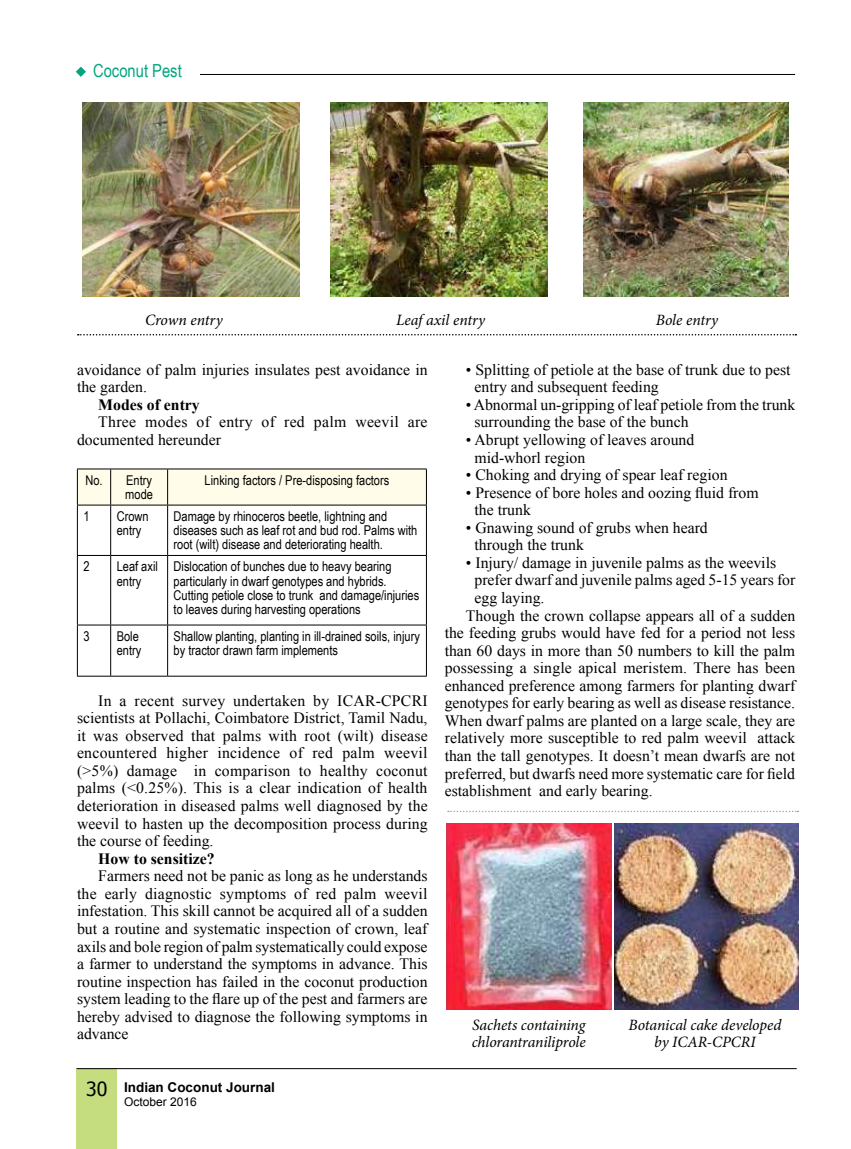
<style>
.page{position:relative;width:851px;height:1149px;background:#fff}
.page>*{position:absolute;margin:0;border:0;box-sizing:border-box;transform-origin:0 0}
.t1{font:19.5px "Tahoma";color:#000}
.t2{font:18px "Arial Narrow";color:#00a77e}
.t3{font:15.75px/17.5px "Times New Roman";color:#000}
.t4{font:italic 15.75px/17.2px "Minion Pro";letter-spacing:-.01em;color:#000}
.t5{font:700 15.75px "Times New Roman";color:#000}
.t6{font:13.5px/14.2px "Arial Narrow";color:#000}
.t7{font:700 13.5px "Arial";color:#000}
.t8{font:12px "Arial";color:#000}
</style>
<div class="page">
<div style="left:77px;top:1068px;width:40px;height:80px;background:#c6dd7f"></div>
<hr style="left:77px;top:1067px;width:719px;height:1px;background:#000">
<hr style="left:200px;top:74px;width:595px;height:1px;background:#000">
<svg style="left:76px;top:67px;width:10px;height:10px"></svg>
<div style="left:78px;top:469px;width:348px;height:35px;background:#fffde9"></div>
<hr style="left:77px;top:468px;width:34px;height:1px;background:#000">
<hr style="left:77px;top:469px;width:1px;height:35px;background:#000">
<hr style="left:111px;top:468px;width:57px;height:1px;background:#000">
<hr style="left:110px;top:469px;width:1px;height:35px;background:#000">
<hr style="left:168px;top:468px;width:259px;height:1px;background:#000">
<hr style="left:167px;top:469px;width:1px;height:35px;background:#000">
<hr style="left:426px;top:469px;width:1px;height:35px;background:#000">
<hr style="left:77px;top:504px;width:34px;height:1px;background:#000">
<hr style="left:77px;top:505px;width:1px;height:50px;background:#000">
<hr style="left:111px;top:504px;width:57px;height:1px;background:#000">
<hr style="left:110px;top:505px;width:1px;height:50px;background:#000">
<hr style="left:168px;top:504px;width:259px;height:1px;background:#000">
<hr style="left:167px;top:505px;width:1px;height:50px;background:#000">
<hr style="left:426px;top:505px;width:1px;height:50px;background:#000">
<hr style="left:77px;top:555px;width:34px;height:1px;background:#000">
<hr style="left:77px;top:555px;width:1px;height:69px;background:#000">
<hr style="left:111px;top:555px;width:57px;height:1px;background:#000">
<hr style="left:110px;top:555px;width:1px;height:69px;background:#000">
<hr style="left:168px;top:555px;width:259px;height:1px;background:#000">
<hr style="left:167px;top:555px;width:1px;height:69px;background:#000">
<hr style="left:426px;top:555px;width:1px;height:69px;background:#000">
<hr style="left:77px;top:624px;width:34px;height:1px;background:#000">
<hr style="left:77px;top:625px;width:1px;height:50px;background:#000">
<hr style="left:111px;top:624px;width:57px;height:1px;background:#000">
<hr style="left:110px;top:625px;width:1px;height:50px;background:#000">
<hr style="left:168px;top:624px;width:259px;height:1px;background:#000">
<hr style="left:167px;top:625px;width:1px;height:50px;background:#000">
<hr style="left:426px;top:625px;width:1px;height:50px;background:#000">
<hr style="left:77px;top:675px;width:34px;height:1px;background:#000">
<hr style="left:111px;top:675px;width:57px;height:1px;background:#000">
<hr style="left:168px;top:675px;width:259px;height:1px;background:#000">
<img style="left:82px;top:102px;width:217px;height:194px">
<img style="left:330px;top:102px;width:217px;height:194px">
<img style="left:583px;top:102px;width:204px;height:194px">
<img style="left:446px;top:823px;width:165px;height:185px">
<img style="left:614px;top:823px;width:184px;height:185px">
<svg style="left:78px;top:334px;width:718px;height:1px"></svg>
<svg style="left:448px;top:810px;width:350px;height:2px"></svg>
<p class="t2" style="left:93px;top:58px;width:90px">Coconut Pest</p>
<p class="t4" style="left:145px;top:311px;width:79px">Crown entry</p>
<p class="t4" style="left:396px;top:311px;width:91px">Leaf axil entry</p>
<p class="t4" style="left:655px;top:311px;width:64px">Bole entry</p>
<p class="t3" style="left:77px;top:360px;width:352px">avoidance of palm injuries insulates pest avoidance in the garden.</p>
<p class="t5" style="left:98px;top:393px;width:103px">Modes of entry</p>
<p class="t3" style="left:77px;top:413px;width:352px;text-indent:21px">Three modes of entry of red palm weevil are documented hereunder</p>
<p class="t6" style="left:85px;top:472px;width:69px;text-align:right">No. Entry mode</p>
<p class="t6" style="left:205px;top:472px;width:186px">Linking factors / Pre-disposing factors</p>
<p class="t6" style="left:83px;top:508px;width:8px">1</p>
<p class="t6" style="left:117px;top:508px;width:33px">Crown entry</p>
<p class="t6" style="left:174px;top:508px;width:245px">Damage by rhinoceros beetle, lightning and diseases such as leaf rot and bud rod. Palms with root (wilt) disease and deteriorating health.</p>
<p class="t6" style="left:83px;top:558px;width:8px">2</p>
<p class="t6" style="left:117px;top:558px;width:43px">Leaf axil entry</p>
<p class="t6" style="left:174px;top:558px;width:247px">Dislocation of bunches due to heavy bearing particularly in dwarf genotypes and hybrids.<br>Cutting petiole close to trunk and damage/injuries to leaves during harvesting operations</p>
<p class="t6" style="left:83px;top:628px;width:8px">3</p>
<p class="t6" style="left:117px;top:628px;width:26px">Bole entry</p>
<p class="t6" style="left:174px;top:628px;width:248px">Shallow planting, planting in ill-drained soils, injury by tractor drawn farm implements</p>
<p class="t3" style="left:77px;top:691px;width:352px;text-align:justify;text-indent:21px">In a recent survey undertaken by ICAR-CPCRI scientists at Pollachi, Coimbatore District, Tamil Nadu, it was observed that palms with root (wilt) disease encountered higher incidence of red palm weevil (&gt;5%) damage in comparison to healthy coconut palms (&lt;0.25%). This is a clear indication of health deterioration in diseased palms well diagnosed by the weevil to hasten up the decomposition process during the course of feeding.</p>
<p class="t5" style="left:98px;top:847px;width:118px">How to sensitize?</p>
<p class="t3" style="left:77px;top:866px;width:352px;text-align:justify;text-indent:21px">Farmers need not be panic as long as he understands the early diagnostic symptoms of red palm weevil infestation. This skill cannot be acquired all of a sudden but a routine and systematic inspection of crown, leaf axils and bole region of palm systematically could expose a farmer to understand the symptoms in advance. This routine inspection has failed in the coconut production system leading to the flare up of the pest and farmers are hereby advised to diagnose the following symptoms in advance</p>
<p class="t1" style="left:86px;top:1075px;width:23px">30</p>
<p class="t7" style="left:124px;top:1078px;width:152px">Indian Coconut Journal</p>
<p class="t8" style="left:124px;top:1093px;width:74px">October 2016</p>
<p class="t3" style="left:474px;top:360px;width:317px;text-indent:-9px">• Splitting of petiole at the base of trunk due to pest entry and subsequent feeding</p>
<p class="t3" style="left:474px;top:395px;width:322px;text-indent:-9px">• Abnormal un-gripping of leaf petiole from the trunk surrounding the base of the bunch</p>
<p class="t3" style="left:474px;top:430px;width:221px;text-indent:-9px">• Abrupt yellowing of leaves around mid-whorl region</p>
<p class="t3" style="left:466px;top:465px;width:263px">• Choking and drying of spear leaf region</p>
<p class="t3" style="left:474px;top:483px;width:285px;text-indent:-9px">• Presence of bore holes and oozing fluid from the trunk</p>
<p class="t3" style="left:474px;top:518px;width:235px;text-indent:-9px">• Gnawing sound of grubs when heard through the trunk</p>
<p class="t3" style="left:466px;top:553px;width:311px">• Injury/ damage in juvenile palms as the weevils</p>
<p class="t3" style="left:474px;top:571px;width:322px">prefer dwarf and juvenile palms aged 5-15 years for</p>
<p class="t3" style="left:474px;top:588px;width:71px">egg laying.</p>
<p class="t3" style="left:466px;top:606px;width:331px">Though the crown collapse appears all of a sudden</p>
<p class="t3" style="left:444px;top:623px;width:352px">the feeding grubs would have fed for a period not less</p>
<p class="t3" style="left:444px;top:641px;width:352px">than 60 days in more than 50 numbers to kill the palm</p>
<p class="t3" style="left:444px;top:658px;width:352px">possessing a single apical meristem. There has been</p>
<p class="t3" style="left:444px;top:676px;width:352px">enhanced preference among farmers for planting dwarf</p>
<p class="t3" style="left:444px;top:693px;width:352px">genotypes for early bearing as well as disease resistance.</p>
<p class="t3" style="left:444px;top:711px;width:352px">When dwarf palms are planted on a large scale, they are</p>
<p class="t3" style="left:444px;top:729px;width:352px">relatively more susceptible to red palm weevil attack</p>
<p class="t3" style="left:444px;top:746px;width:352px">than the tall genotypes. It doesn’t mean dwarfs are not</p>
<p class="t3" style="left:444px;top:764px;width:352px">preferred, but dwarfs need more systematic care for field</p>
<p class="t3" style="left:444px;top:781px;width:209px">establishment and early bearing.</p>
<p class="t4" style="left:471px;top:1015px;width:115px">Sachets containing chlorantraniliprole</p>
<p class="t4" style="left:628px;top:1015px;width:154px;text-align:center">Botanical cake developed by ICAR-CPCRI</p>
</div>
